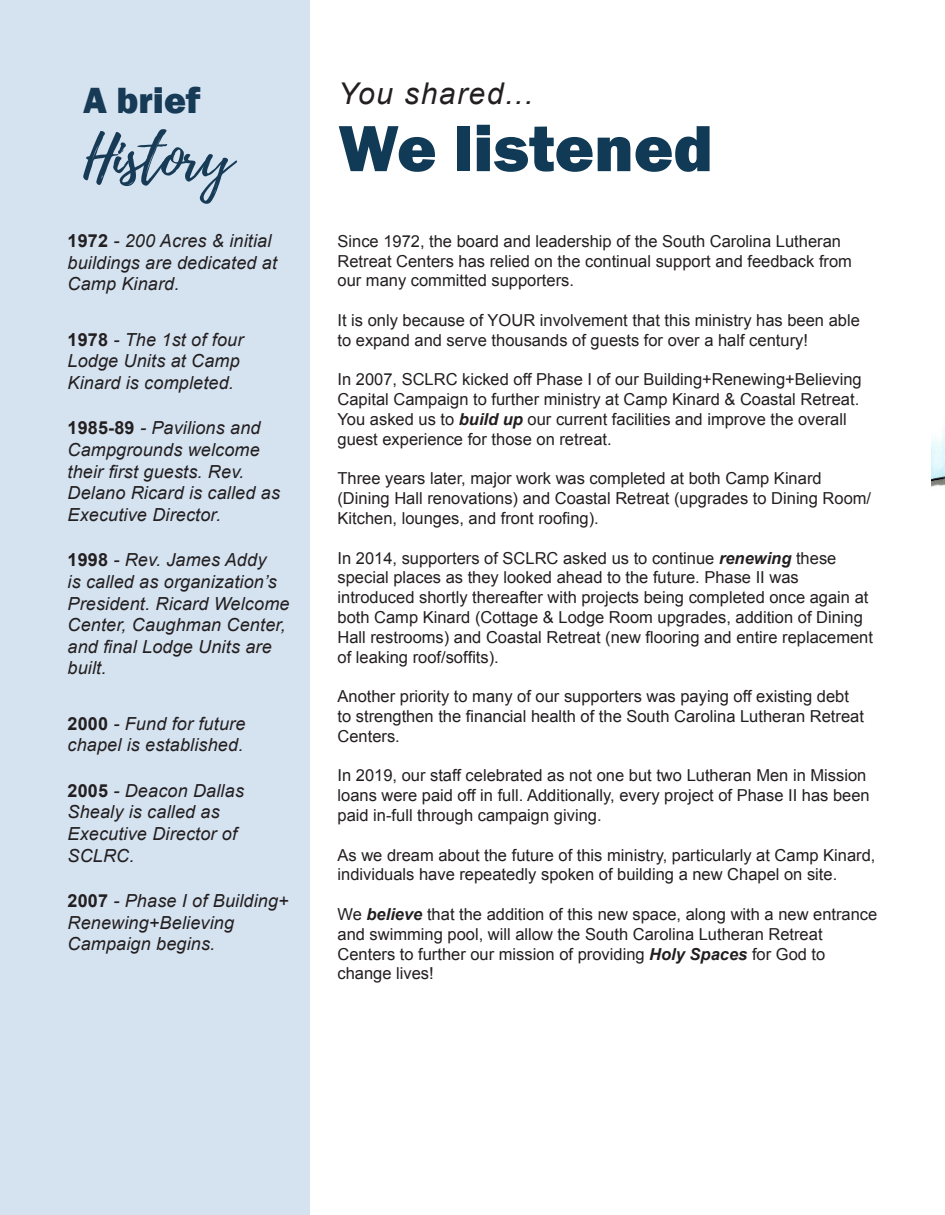
<style>
.page{position:relative;width:945px;height:1215px;background:#fff}
.page>*{position:absolute;margin:0;border:0;box-sizing:border-box;transform-origin:0 0}
.t1{font:800 67.5px "Franklin Gothic";color:#113a56}
.t2{font:60px "Playlist Script";letter-spacing:-.01em;color:#173b56}
.t3{font:800 37.5px "Franklin Gothic";color:#173b56}
.t4{font:italic 30px "Arial";letter-spacing:.05em;color:#231f20}
.t5{font:italic 18px/21.6px "Arial";letter-spacing:.01em;color:#231f20}
.t6{font:16.5px/19.8px "Arial";color:#231f20}
.s1{font-weight:700;font-style:normal}
.s2{font-weight:700;font-style:italic}
</style>
<div class="page">
<img style="left:932px;top:428px;width:13px;height:59px">
<div style="left:0;top:0;width:310px;height:1215px;background:#d5e2f0"></div>
<p class="t3" style="left:83px;top:76px;width:119px">A brief</p>
<p class="t2" style="left:83px;top:114px;width:151px">History</p>
<p class="t5" style="left:68px;top:230px;width:211px"><span class="s1">1972</span> - 200 Acres &amp; initial buildings are dedicated at<br>Camp Kinard.</p>
<p class="t5" style="left:68px;top:329px;width:177px"><span class="s1">1978</span> - The 1st of four<br>Lodge Units at Camp<br>Kinard is completed.</p>
<p class="t5" style="left:68px;top:418px;width:214px"><span class="s1">1985-89</span> - Pavilions and<br>Campgrounds welcome their first guests. Rev.<br>Delano Ricard is called as<br>Executive Director.</p>
<p class="t5" style="left:68px;top:550px;width:224px"><span class="s1">1998</span> - Rev. James Addy<br>is called as organization’s<br>President. Ricard Welcome<br>Center, Caughman Center, and final Lodge Units are built.</p>
<p class="t5" style="left:68px;top:713px;width:179px"><span class="s1">2000</span> - Fund for future chapel is established.</p>
<p class="t5" style="left:68px;top:780px;width:178px"><span class="s1">2005</span> - Deacon Dallas<br>Shealy is called as<br>Executive Director of<br>SCLRC.</p>
<p class="t5" style="left:68px;top:890px;width:223px"><span class="s1">2007</span> - Phase I of Building+</p>
<p class="t5" style="left:68px;top:912px;width:168px">Renewing+Believing<br>Campaign begins.</p>
<p class="t4" style="left:338px;top:74px;width:196px">You shared...</p>
<p class="t1" style="left:338px;top:105px;width:376px">We listened</p>
<p class="t6" style="left:338px;top:231px;width:516px">Since 1972, the board and leadership of the South Carolina Lutheran<br>Retreat Centers has relied on the continual support and feedback from our many committed supporters.</p>
<p class="t6" style="left:338px;top:310px;width:524px">It is only because of YOUR involvement that this ministry has been able to expand and serve thousands of guests for over a half century!</p>
<p class="t6" style="left:338px;top:370px;width:526px">In 2007, SCLRC kicked off Phase I of our Building+Renewing+Believing Capital Campaign to further ministry at Camp Kinard &amp; Coastal Retreat.<br>You asked us to <span class="s2">build up</span> our current facilities and improve the overall guest experience for those on retreat.</p>
<p class="t6" style="left:338px;top:469px;width:535px">Three years later, major work was completed at both Camp Kinard (Dining Hall renovations) and Coastal Retreat (upgrades to Dining Room/<br>Kitchen, lounges, and front roofing).</p>
<p class="t6" style="left:338px;top:548px;width:537px">In 2014, supporters of SCLRC asked us to continue <span class="s2">renewing</span> these special places as they looked ahead to the future. Phase II was introduced shortly thereafter with projects being completed once again at both Camp Kinard (Cottage &amp; Lodge Room upgrades, addition of Dining Hall restrooms) and Coastal Retreat (new flooring and entire replacement of leaking roof/soffits).</p>
<p class="t6" style="left:338px;top:687px;width:528px">Another priority to many of our supporters was paying off existing debt to strengthen the financial health of the South Carolina Lutheran Retreat<br>Centers.</p>
<p class="t6" style="left:338px;top:766px;width:534px">In 2019, our staff celebrated as not one but two Lutheran Men in Mission loans were paid off in full. Additionally, every project of Phase II has been paid in-full through campaign giving.</p>
<p class="t6" style="left:338px;top:845px;width:539px">As we dream about the future of this ministry, particularly at Camp Kinard, individuals have repeatedly spoken of building a new Chapel on site.</p>
<p class="t6" style="left:338px;top:904px;width:541px">We <span class="s2">believe</span> that the addition of this new space, along with a new entrance and swimming pool, will allow the South Carolina Lutheran Retreat Centers to further our mission of providing <span class="s2">Holy Spaces</span> for God to change lives!</p>
</div>
